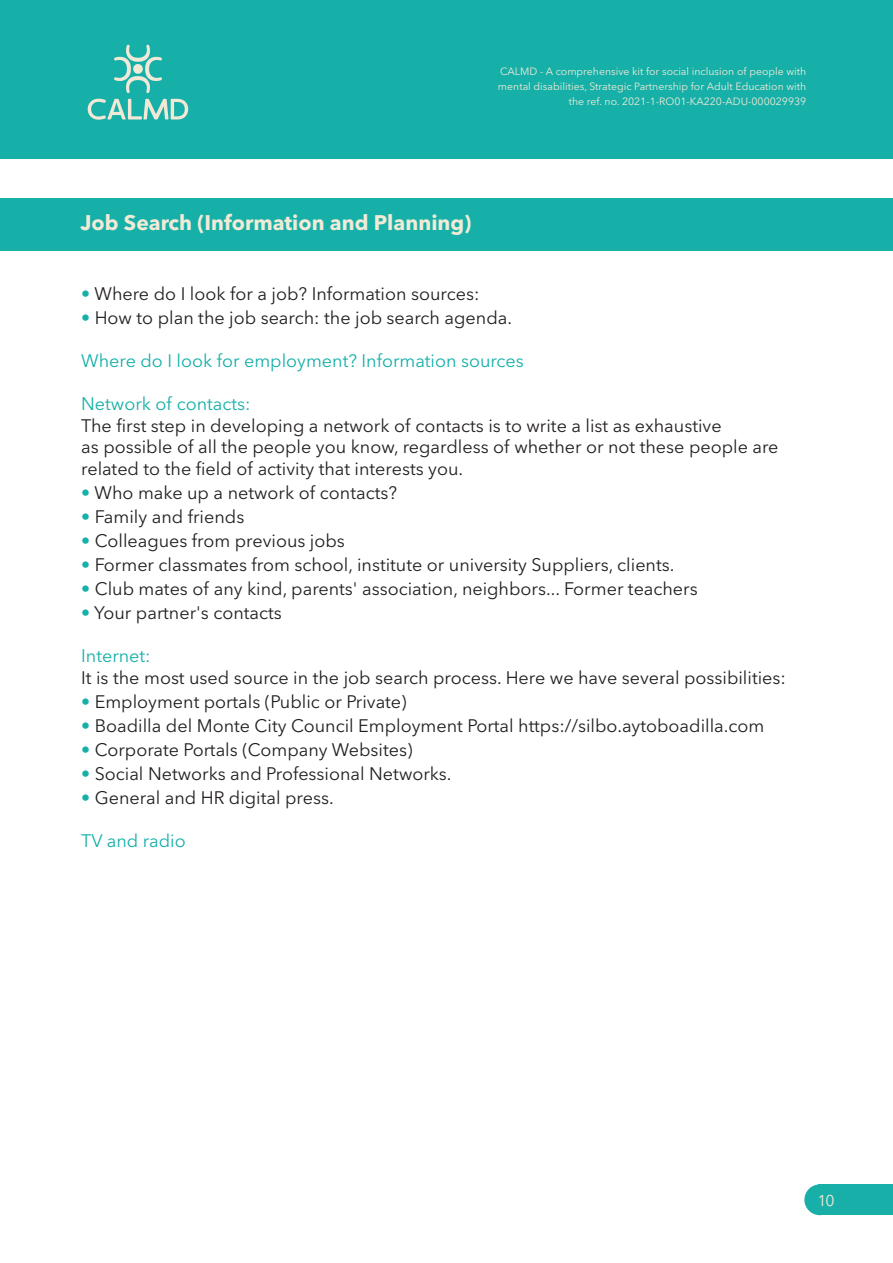
<style>
.page{position:relative;width:893px;height:1263px;background:#fff}
.page>*{position:absolute;margin:0;border:0;box-sizing:border-box;transform-origin:0 0}
.t1{font:700 21px "Avenir Next LT Pro";color:#f1ead6}
.t2{font:18px/21.6px "Avenir Next LT Pro";color:#231f20}
.t3{font:18px "Avenir Next LT Pro";color:#16b0a9}
.t4{font:15.6px "Avenir Next LT Pro";color:#f1ead6}
.t5{font:10.5px/15px "Avenir Next LT Pro";color:#f1ead6;text-align:right}
.s1{color:#16b0a9}
</style>
<div class="page">
<div style="left:0;top:0;width:893px;height:158px;background:#16b0a9"></div>
<img style="left:87px;top:44px;width:102px;height:76px">
<div style="left:804px;top:1184px;width:31px;height:31px;background:#19afa9;border-radius:50%"></div>
<div style="left:819px;top:1184px;width:74px;height:31px;background:#19afa9"></div>
<div style="left:0;top:198px;width:893px;height:52px;background:#16b0a9"></div>
<p class="t5" style="left:498px;top:64px;width:310px">CALMD - A comprehensive kit for social inclusion of people with mental disabilities, Strategic Partnership for Adult Education with the ref. no. 2021-1-RO01-KA220-ADU-000029939</p>
<p class="t1" style="left:81px;top:209px;width:392px">Job Search (Information and Planning)</p>
<p class="t2" style="left:81px;top:283px;width:400px"><span class="s1">•</span> Where do I look for a job? Information sources:</p>
<p class="t2" style="left:81px;top:307px;width:432px"><span class="s1">•</span> How to plan the job search: the job search agenda.</p>
<p class="t3" style="left:81px;top:350px;width:444px">Where do I look for employment? Information sources</p>
<p class="t3" style="left:81px;top:393px;width:171px">Network of contacts:</p>
<p class="t2" style="left:81px;top:415px;width:699px">The first step in developing a network of contacts is to write a list as exhaustive<br>as possible of all the people you know, regardless of whether or not these people are related to the field of activity that interests you.</p>
<p class="t2" style="left:81px;top:482px;width:317px"><span class="s1">•</span> Who make up a network of contacts?</p>
<p class="t2" style="left:81px;top:506px;width:165px"><span class="s1">•</span> Family and friends</p>
<p class="t2" style="left:81px;top:530px;width:265px"><span class="s1">•</span> Colleagues from previous jobs</p>
<p class="t2" style="left:81px;top:554px;width:595px"><span class="s1">•</span> Former classmates from school, institute or university Suppliers, clients.</p>
<p class="t2" style="left:81px;top:578px;width:618px"><span class="s1">•</span> Club mates of any kind, parents' association, neighbors... Former teachers</p>
<p class="t2" style="left:81px;top:602px;width:202px"><span class="s1">•</span> Your partner's contacts</p>
<p class="t3" style="left:81px;top:645px;width:71px">Internet:</p>
<p class="t2" style="left:81px;top:667px;width:706px">It is the most used source in the job search process. Here we have several possibilities:</p>
<p class="t2" style="left:81px;top:691px;width:327px"><span class="s1">•</span> Employment portals (Public or Private)</p>
<p class="t2" style="left:81px;top:715px;width:685px"><span class="s1">•</span> Boadilla del Monte City Council Employment Portal https://silbo.aytoboadilla.com</p>
<p class="t2" style="left:81px;top:739px;width:333px"><span class="s1">•</span> Corporate Portals (Company Websites)</p>
<p class="t2" style="left:81px;top:762px;width:372px"><span class="s1">•</span> Social Networks and Professional Networks.</p>
<p class="t2" style="left:81px;top:786px;width:254px"><span class="s1">•</span> General and HR digital press.</p>
<p class="t3" style="left:81px;top:830px;width:106px">TV and radio</p>
<p class="t4" style="left:817px;top:1191px;width:19px">10</p>
</div>
